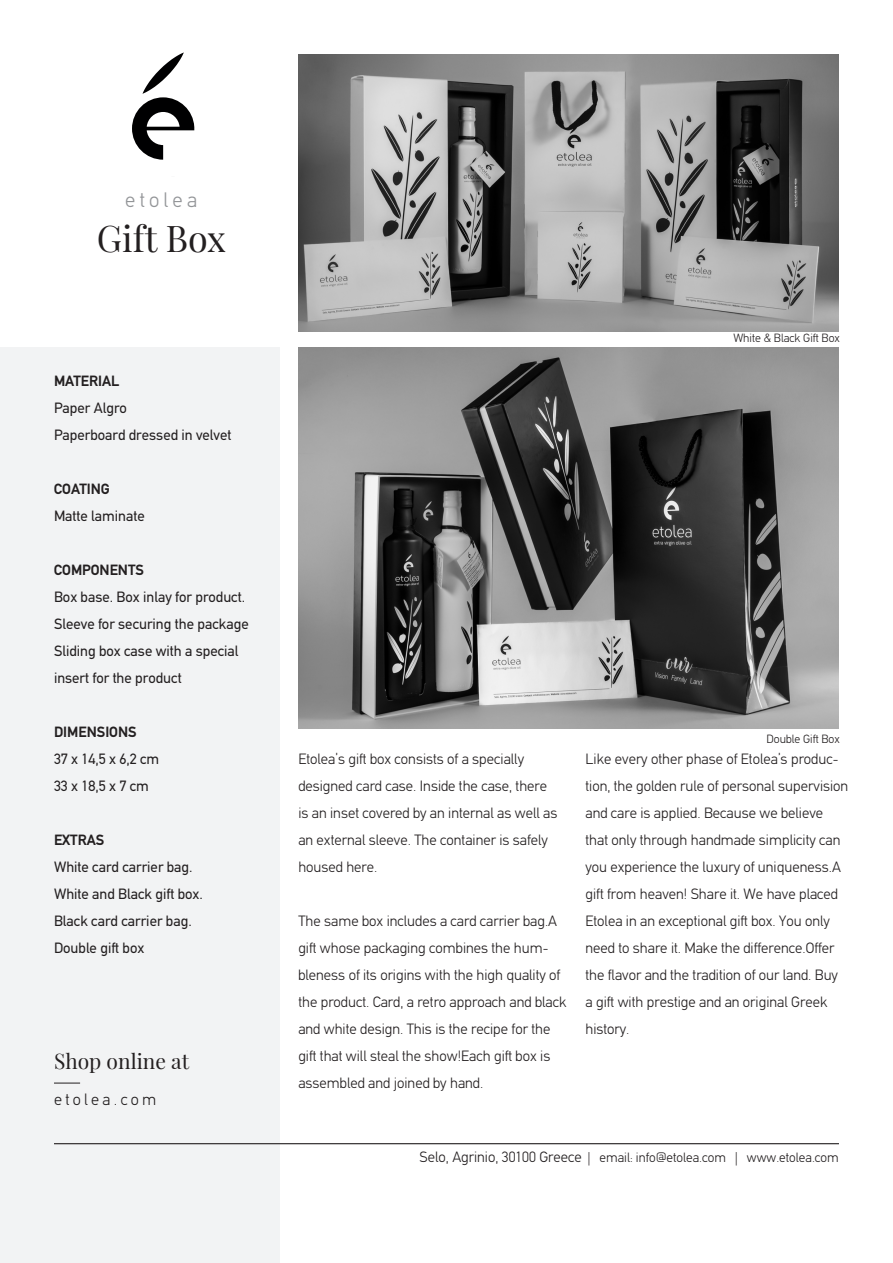
<style>
.page{position:relative;width:893px;height:1263px;background:#fff}
.page>*{position:absolute;margin:0;border:0;box-sizing:border-box;transform-origin:0 0}
.t1{font:36px "Playfair Display";color:#231f20}
.t2{font:21px "Playfair Display";color:#231f20}
.t3{font:300 21px "PF Din Text";letter-spacing:.2em;color:#939598}
.t4{font:300 16.5px "PF Din Text";letter-spacing:.2em;color:#231f20}
.t5{font:300 15px/27px "PF Din Text";color:#231f20}
.t6{font:15px/27px "PF Din Text";color:#231f20}
.t7{font:700 15px "PF Din Text";color:#231f20}
.t8{font:300 13.5px "PF Din Text";color:#231f20}
.t9{font:300 12px "PF Din Text";color:#231f20}
.s1{font-size:15px}
</style>
<div class="page">
<div style="left:0;top:348px;width:279px;height:915px;background:#f2f3f4"></div>
<svg style="left:132px;top:52px;width:62px;height:108px"></svg>
<img style="left:299px;top:54px;width:540px;height:277px">
<svg style="left:54px;top:1083px;width:26px;height:1px"></svg>
<hr style="left:54px;top:1143px;width:785px;height:1px;background:#231f20">
<img style="left:299px;top:347px;width:540px;height:382px">
<p class="t3" style="left:125px;top:187px;width:73px">etolea</p>
<p class="t1" style="left:97px;top:216px;width:131px">Gift Box</p>
<p class="t7" style="left:54px;top:372px;width:67px">MATERIAL</p>
<p class="t6" style="left:54px;top:394px;width:74px">Paper Algro</p>
<p class="t6" style="left:54px;top:421px;width:179px">Paperboard dressed in velvet</p>
<p class="t7" style="left:54px;top:480px;width:57px">COATING</p>
<p class="t6" style="left:54px;top:502px;width:92px">Matte laminate</p>
<p class="t7" style="left:54px;top:561px;width:92px">COMPONENTS</p>
<p class="t6" style="left:54px;top:583px;width:196px">Box base. Box inlay for product.<br>Sleeve for securing the package</p>
<p class="t6" style="left:54px;top:637px;width:186px">Sliding box case with a special insert for the product</p>
<p class="t7" style="left:54px;top:723px;width:84px">DIMENSIONS</p>
<p class="t6" style="left:54px;top:745px;width:107px">37 x 14,5 x 6,2 cm</p>
<p class="t6" style="left:54px;top:772px;width:97px">33 x 18,5 x 7 cm</p>
<p class="t7" style="left:54px;top:831px;width:52px">EXTRAS</p>
<p class="t6" style="left:54px;top:853px;width:140px">White card carrier bag.</p>
<p class="t6" style="left:54px;top:880px;width:150px">White and Black gift box.</p>
<p class="t6" style="left:54px;top:907px;width:139px">Black card carrier bag.</p>
<p class="t6" style="left:54px;top:934px;width:92px">Double gift box</p>
<p class="t2" style="left:54px;top:1048px;width:137px">Shop online at</p>
<p class="t4" style="left:54px;top:1089px;width:104px">etolea.com</p>
<p class="t9" style="left:733px;top:331px;width:108px">White &amp; Black Gift Box</p>
<p class="t5" style="left:298px;top:745px;width:261px">Etolea’s gift box consists of a specially designed card case. Inside the case, there is an inset covered by an internal as well as an external sleeve. The container is safely housed here.</p>
<p class="t5" style="left:298px;top:907px;width:270px">The same box includes a card carrier bag.A gift whose packaging combines the hum&shy;bleness of its origins with the high quality of the product. Card, a retro approach and black and white design. This is the recipe for the gift that will steal the show!Each gift box is assembled and joined by hand.</p>
<p class="t9" style="left:766px;top:731px;width:75px">Double Gift Box</p>
<p class="t5" style="left:585px;top:745px;width:264px">Like every other phase of Etolea’s produc&shy;tion, the golden rule of personal supervision and care is applied. Because we believe that only through handmade simplicity can you experience the luxury of uniqueness.A gift from heaven! Share it. We have placed Etolea in an exceptional gift box. You only need to share it. Make the difference.Offer the flavor and the tradition of our land. Buy a gift with prestige and an original Greek history.</p>
<p class="t8" style="left:419px;top:1149px;width:421px"><span class="s1">Selo, Agrinio, 30100 Greece</span> | email: info@etolea.com | www.etolea.com</p>
</div>
